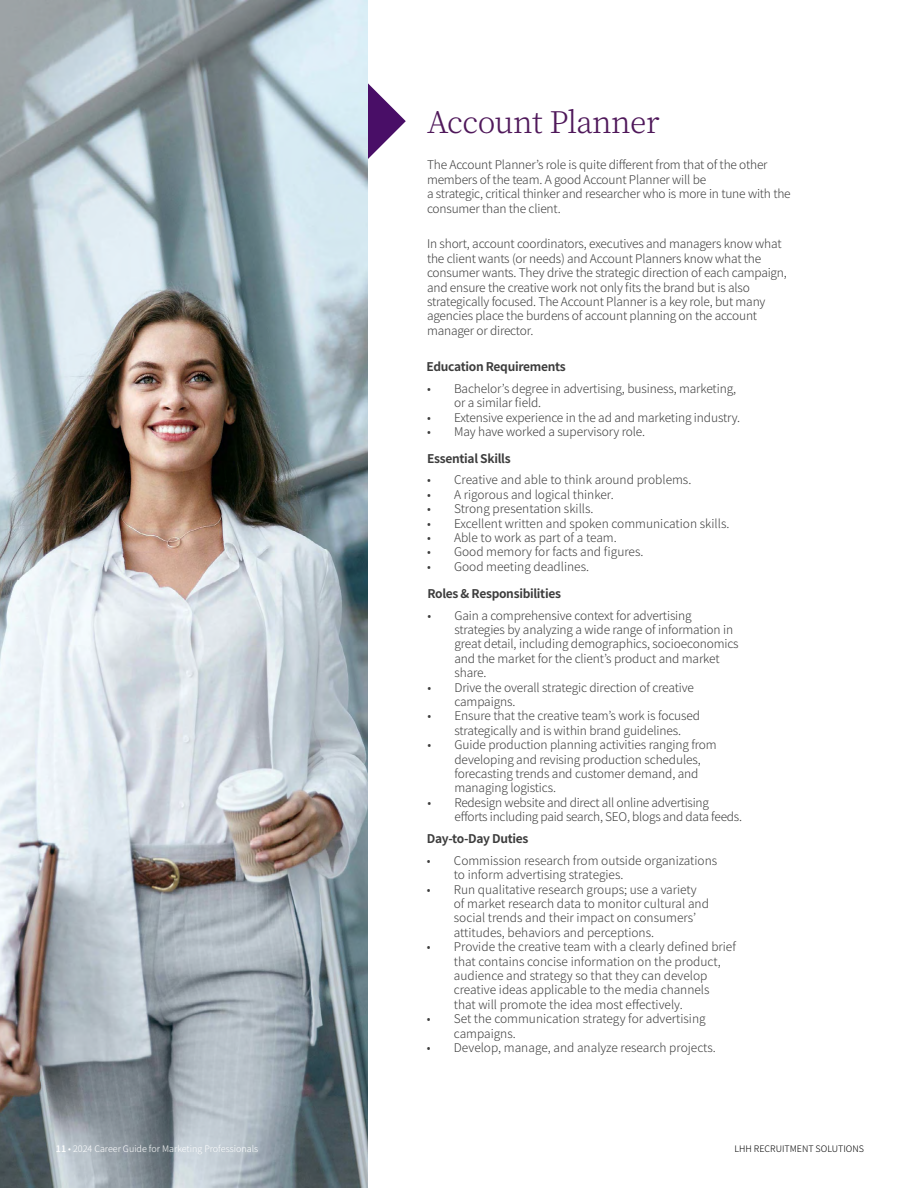
<style>
.page{position:relative;width:918px;height:1188px;background:#fff}
.page>*{position:absolute;margin:0;border:0;box-sizing:border-box;transform-origin:0 0}
.t1{font:300 30px "Noto Serif JP";letter-spacing:-.02em;color:#4f185a}
.t2{font:300 12px/14.4px "Noto Sans JP";letter-spacing:-.01em;color:#3d3d3d}
.t3{font:700 12px "Noto Sans JP";letter-spacing:-.025em;color:#3d3d3d}
.t4{font:300 9px "Noto Sans JP";color:#fff}
.t5{font:300 9px "Noto Sans JP";color:#000}
.s1{font-weight:500}
</style>
<div class="page">
<svg style="left:368px;top:83px;width:38px;height:76px"></svg>
<img style="left:0;top:0;width:368px;height:1188px">
<p class="t4" style="left:56px;top:1144px;width:204px"><span class="s1">11</span> • 2024 Career Guide for Marketing Professionals</p>
<h1 class="t1" style="left:427px;top:105px;width:234px">Account Planner</h1>
<p class="t2" style="left:427px;top:158px;width:365px">The Account Planner’s role is quite different from that of the other members of the team. A good Account Planner will be<br>a strategic, critical thinker and researcher who is more in tune with the consumer than the client.</p>
<p class="t2" style="left:427px;top:237px;width:361px">In short, account coordinators, executives and managers know what the client wants (or needs) and Account Planners know what the consumer wants. They drive the strategic direction of each campaign, and ensure the creative work not only fits the brand but is also strategically focused. The Account Planner is a key role, but many agencies place the burdens of account planning on the account manager or director.</p>
<p class="t3" style="left:427px;top:360px;width:141px">Education Requirements</p>
<p class="t2" style="left:454px;top:381px;width:284px;text-indent:-27px">• Bachelor’s degree in advertising, business, marketing, or a similar field.</p>
<p class="t2" style="left:427px;top:410px;width:315px">• Extensive experience in the ad and marketing industry.</p>
<p class="t2" style="left:427px;top:425px;width:220px">• May have worked a supervisory role.</p>
<p class="t3" style="left:427px;top:451px;width:85px">Essential Skills</p>
<p class="t2" style="left:427px;top:473px;width:266px">• Creative and able to think around problems.</p>
<p class="t2" style="left:427px;top:488px;width:188px">• A rigorous and logical thinker.</p>
<p class="t2" style="left:427px;top:502px;width:168px">• Strong presentation skills.</p>
<p class="t2" style="left:427px;top:516px;width:304px">• Excellent written and spoken communication skills.</p>
<p class="t2" style="left:427px;top:531px;width:191px">• Able to work as part of a team.</p>
<p class="t2" style="left:427px;top:545px;width:218px">• Good memory for facts and figures.</p>
<p class="t2" style="left:427px;top:560px;width:164px">• Good meeting deadlines.</p>
<p class="t3" style="left:427px;top:587px;width:135px">Roles &amp; Responsibilities</p>
<p class="t2" style="left:454px;top:608px;width:286px;text-indent:-27px">• Gain a comprehensive context for advertising strategies by analyzing a wide range of information in great detail, including demographics, socioeconomics and the market for the client’s product and market share.</p>
<p class="t2" style="left:454px;top:680px;width:241px;text-indent:-27px">• Drive the overall strategic direction of creative campaigns.</p>
<p class="t2" style="left:454px;top:709px;width:247px;text-indent:-27px">• Ensure that the creative team’s work is focused strategically and is within brand guidelines.</p>
<p class="t2" style="left:454px;top:738px;width:264px;text-indent:-27px">• Guide production planning activities ranging from developing and revising production schedules, forecasting trends and customer demand, and managing logistics.</p>
<p class="t2" style="left:454px;top:795px;width:289px;text-indent:-27px">• Redesign website and direct all online advertising efforts including paid search, SEO, blogs and data feeds.</p>
<p class="t3" style="left:427px;top:832px;width:103px">Day-to-Day Duties</p>
<p class="t2" style="left:454px;top:853px;width:265px;text-indent:-27px">• Commission research from outside organizations to inform advertising strategies.</p>
<p class="t2" style="left:454px;top:882px;width:257px;text-indent:-27px">• Run qualitative research groups; use a variety of market research data to monitor cultural and social trends and their impact on consumers’ attitudes, behaviors and perceptions.</p>
<p class="t2" style="left:454px;top:940px;width:284px;text-indent:-27px">• Provide the creative team with a clearly defined brief that contains concise information on the product, audience and strategy so that they can develop creative ideas applicable to the media channels<br>that will promote the idea most effectively.</p>
<p class="t2" style="left:454px;top:1012px;width:253px;text-indent:-27px">• Set the communication strategy for advertising campaigns.</p>
<p class="t2" style="left:427px;top:1041px;width:290px">• Develop, manage, and analyze research projects.</p>
<p class="t5" style="left:735px;top:1144px;width:131px">LHH RECRUITMENT SOLUTIONS</p>
</div>
